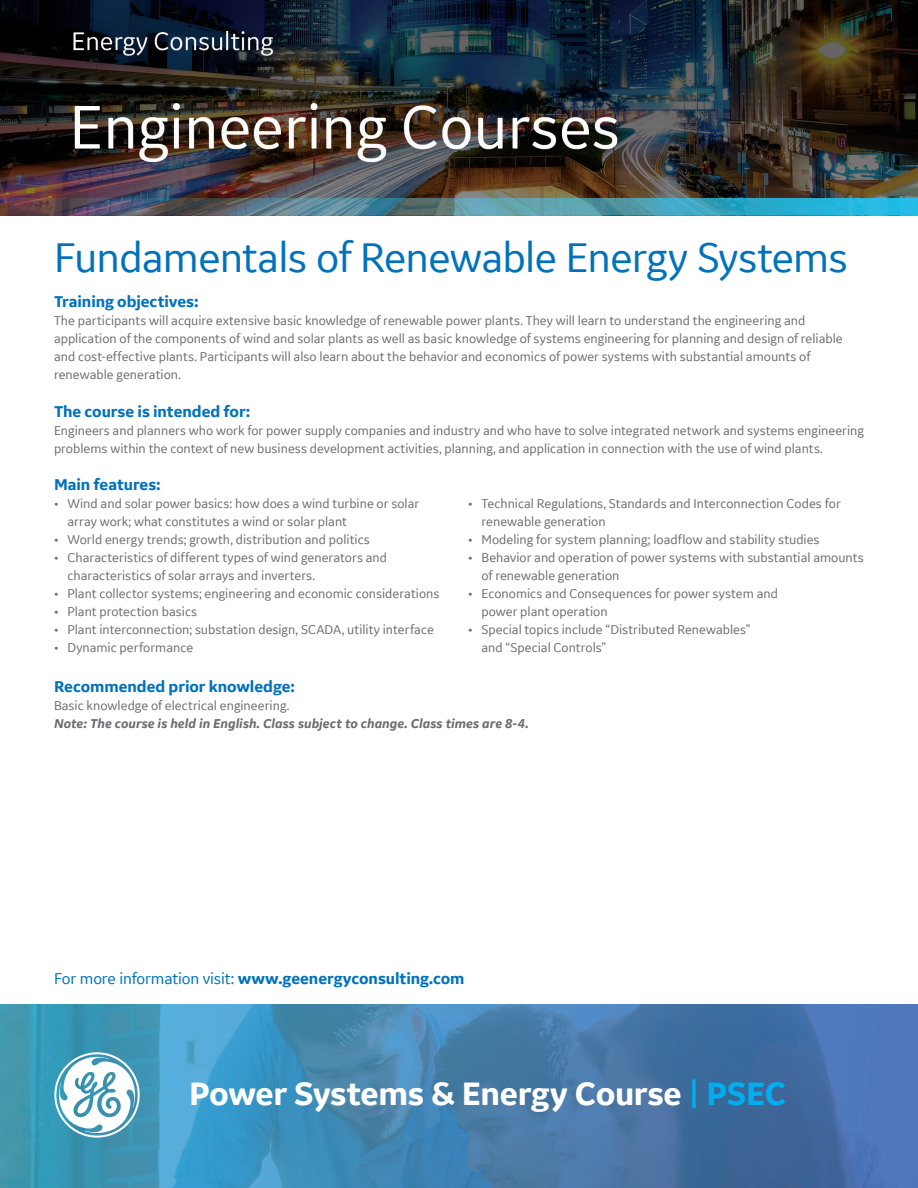
<style>
.page{position:relative;width:918px;height:1188px;background:#fff}
.page>*{position:absolute;margin:0;border:0;box-sizing:border-box;transform-origin:0 0}
.t1{font:43.65px "GE Inspira Sans";letter-spacing:-.02em;color:#0072bc}
.t2{font:700 34.2px "GE Inspira Sans";letter-spacing:-.01em;color:#fff}
.t3{font:700 16.5px "GE Inspira Sans";letter-spacing:-.005em;color:#0072bc}
.t4{font:13.5px/18px "GE Inspira Sans";color:#6c6d70}
.t5{font:italic 700 13.5px "GE Inspira Sans";color:#6c6d70}
.s1{font-weight:400}
.s2{color:#00aeef}
</style>
<div class="page">
<img style="left:0;top:1004px;width:918px;height:184px">
<svg style="left:54px;top:1052px;width:86px;height:86px"></svg>
<img style="left:0;top:0;width:918px;height:216px">
<h1 class="t1" style="left:54px;top:230px;width:795px">Fundamentals of Renewable Energy Systems</h1>
<p class="t3" style="left:54px;top:292px;width:146px">Training objectives:</p>
<p class="t4" style="left:54px;top:312px;width:790px">The participants will acquire extensive basic knowledge of renewable power plants. They will learn to understand the engineering and application of the components of wind and solar plants as well as basic knowledge of systems engineering for planning and design of reliable and cost-effective plants. Participants will also learn about the behavior and economics of power systems with substantial amounts of renewable generation.</p>
<p class="t3" style="left:54px;top:401px;width:198px">The course is intended for:</p>
<p class="t4" style="left:54px;top:421px;width:812px">Engineers and planners who work for power supply companies and industry and who have to solve integrated network and systems engineering problems within the context of new business development activities, planning, and application in connection with the use of wind plants.</p>
<p class="t3" style="left:54px;top:474px;width:108px">Main features:</p>
<p class="t4" style="left:68px;top:494px;width:353px;text-indent:-14px">• Wind and solar power basics: how does a wind turbine or solar array work; what constitutes a wind or solar plant</p>
<p class="t4" style="left:54px;top:530px;width:317px">• World energy trends; growth, distribution and politics</p>
<p class="t4" style="left:68px;top:548px;width:321px;text-indent:-14px">• Characteristics of different types of wind generators and characteristics of solar arrays and inverters.</p>
<p class="t4" style="left:54px;top:584px;width:387px">• Plant collector systems; engineering and economic considerations</p>
<p class="t4" style="left:54px;top:602px;width:145px">• Plant protection basics</p>
<p class="t4" style="left:54px;top:620px;width:381px">• Plant interconnection; substation design, SCADA, utility interface</p>
<p class="t4" style="left:54px;top:638px;width:141px">• Dynamic performance</p>
<p class="t4" style="left:482px;top:494px;width:361px;text-indent:-14px">• Technical Regulations, Standards and Interconnection Codes for renewable generation</p>
<p class="t4" style="left:468px;top:530px;width:353px">• Modeling for system planning; loadflow and stability studies</p>
<p class="t4" style="left:482px;top:548px;width:384px;text-indent:-14px">• Behavior and operation of power systems with substantial amounts of renewable generation</p>
<p class="t4" style="left:482px;top:584px;width:298px;text-indent:-14px">• Economics and Consequences for power system and power plant operation</p>
<p class="t4" style="left:482px;top:620px;width:271px;text-indent:-14px">• Special topics include “Distributed Renewables” and “Special Controls”</p>
<p class="t3" style="left:54px;top:676px;width:243px">Recommended prior knowledge:</p>
<p class="t4" style="left:54px;top:696px;width:237px">Basic knowledge of electrical engineering.</p>
<p class="t5" style="left:54px;top:715px;width:476px">Note: The course is held in English. Class subject to change. Class times are 8-4.</p>
<p class="t3" style="left:54px;top:968px;width:412px"><span class="s1">For more information visit:</span> www.geenergyconsulting.com</p>
<h2 class="t2" style="left:189px;top:1072px;width:599px">Power Systems &amp; Energy Course <span class="s2">| PSEC</span></h2>
</div>
